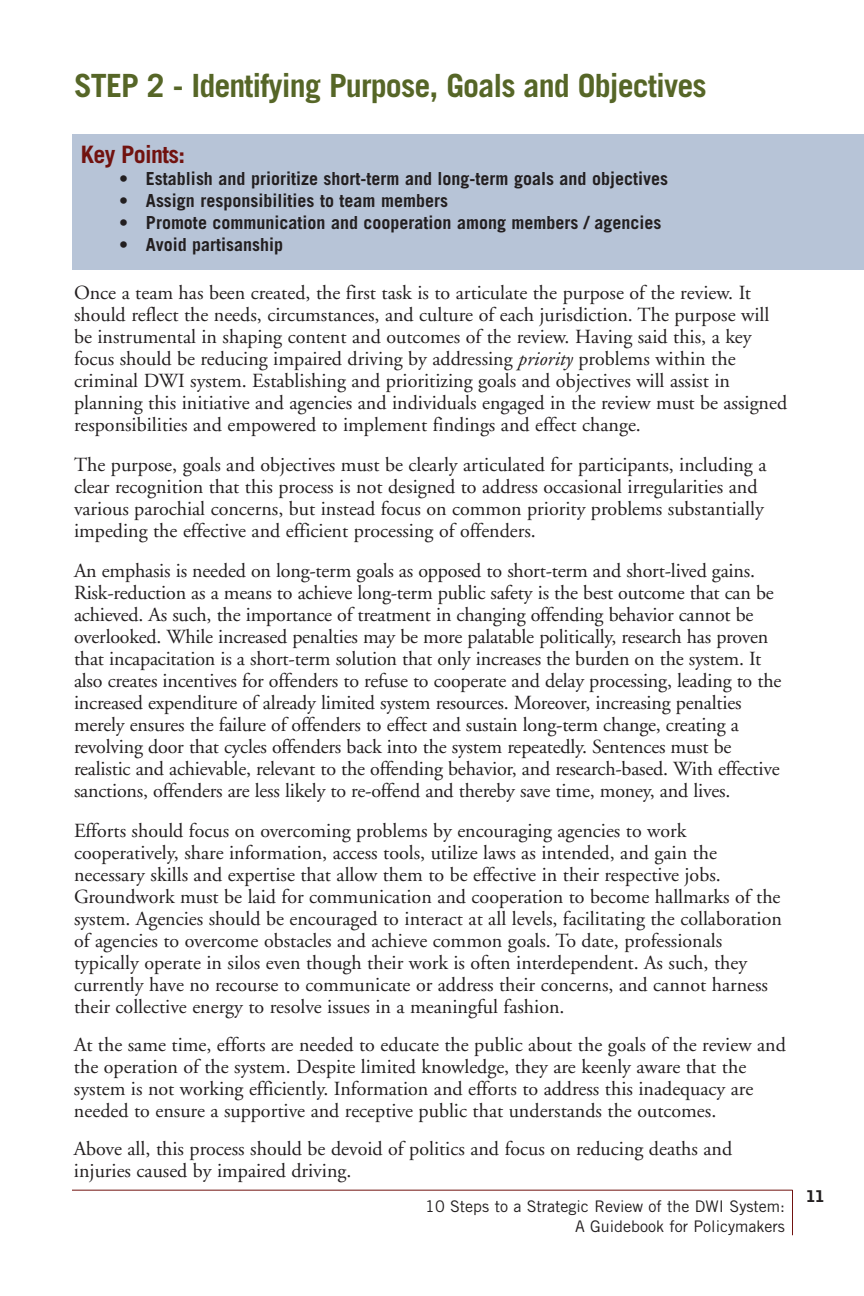
<style>
.page{position:relative;width:864px;height:1296px;background:#fff}
.page>*{position:absolute;margin:0;border:0;box-sizing:border-box;transform-origin:0 0}
.t1{font:700 32px "Trade Gothic";letter-spacing:-.03em;color:#566627}
.t2{font:700 24px "Trade Gothic";letter-spacing:-.03em;color:#71120f}
.t3{font:20px/22px "Adobe Garamond";color:#231f20}
.t4{font:700 18px "Trade Gothic";color:#231f20}
.t5{font:16px/19.2px "Trade Gothic";color:#231f20;text-align:right}
.t6{font:900 16px "Bell Gothic";color:#231f20}
.s1{font-style:italic}
</style>
<div class="page">
<div style="left:72px;top:134px;width:792px;height:136px;background:#b7c4d7"></div>
<hr style="left:792px;top:1190px;width:1px;height:45px;background:#71120f">
<hr style="left:72px;top:1190px;width:720px;height:1px;background:#71120f">
<h1 class="t1" style="left:74px;top:74px;width:634px">STEP 2 - Identifying Purpose, Goals and Objectives</h1>
<p class="t2" style="left:81px;top:146px;width:106px">Key Points:</p>
<p class="t4" style="left:119px;top:172px;width:550px">• Establish and prioritize short-term and long-term goals and objectives</p>
<p class="t4" style="left:119px;top:194px;width:330px">• Assign responsibilities to team members</p>
<p class="t4" style="left:119px;top:216px;width:544px">• Promote communication and cooperation among members / agencies</p>
<p class="t4" style="left:119px;top:238px;width:166px">• Avoid partisanship</p>
<p class="t3" style="left:74px;top:284px;width:715px">Once a team has been created, the first task is to articulate the purpose of the review. It should reflect the needs, circumstances, and culture of each jurisdiction. The purpose will be instrumental in shaping content and outcomes of the review. Having said this, a key focus should be reducing impaired driving by addressing <span class="s1">priority</span> problems within the criminal DWI system. Establishing and prioritizing goals and objectives will assist in planning this initiative and agencies and individuals engaged in the review must be assigned responsibilities and empowered to implement findings and effect change.</p>
<p class="t3" style="left:74px;top:456px;width:694px">The purpose, goals and objectives must be clearly articulated for participants, including a clear recognition that this process is not designed to address occasional irregularities and various parochial concerns, but instead focus on common priority problems substantially impeding the effective and efficient processing of offenders.</p>
<p class="t3" style="left:74px;top:562px;width:709px">An emphasis is needed on long-term goals as opposed to short-term and short-lived gains.<br>Risk-reduction as a means to achieve long-term public safety is the best outcome that can be achieved. As such, the importance of treatment in changing offending behavior cannot be overlooked. While increased penalties may be more palatable politically, research has proven that incapacitation is a short-term solution that only increases the burden on the system. It also creates incentives for offenders to refuse to cooperate and delay processing, leading to the increased expenditure of already limited system resources. Moreover, increasing penalties merely ensures the failure of offenders to effect and sustain long-term change, creating a revolving door that cycles offenders back into the system repeatedly. Sentences must be realistic and achievable, relevant to the offending behavior, and research-based. With effective sanctions, offenders are less likely to re-offend and thereby save time, money, and lives.</p>
<p class="t3" style="left:74px;top:822px;width:709px">Efforts should focus on overcoming problems by encouraging agencies to work cooperatively, share information, access tools, utilize laws as intended, and gain the necessary skills and expertise that allow them to be effective in their respective jobs.<br>Groundwork must be laid for communication and cooperation to become hallmarks of the system. Agencies should be encouraged to interact at all levels, facilitating the collaboration of agencies to overcome obstacles and achieve common goals. To date, professionals typically operate in silos even though their work is often interdependent. As such, they currently have no recourse to communicate or address their concerns, and cannot harness their collective energy to resolve issues in a meaningful fashion.</p>
<p class="t3" style="left:74px;top:1036px;width:713px">At the same time, efforts are needed to educate the public about the goals of the review and the operation of the system. Despite limited knowledge, they are keenly aware that the system is not working efficiently. Information and efforts to address this inadequacy are needed to ensure a supportive and receptive public that understands the outcomes.</p>
<p class="t3" style="left:74px;top:1140px;width:660px">Above all, this process should be devoid of politics and focus on reducing deaths and injuries caused by impaired driving.</p>
<p class="t5" style="left:425px;top:1198px;width:361px">10 Steps to a Strategic Review of the DWI System:<br>A Guidebook for Policymakers</p>
<p class="t6" style="left:807px;top:1190px;width:19px">11</p>
</div>
